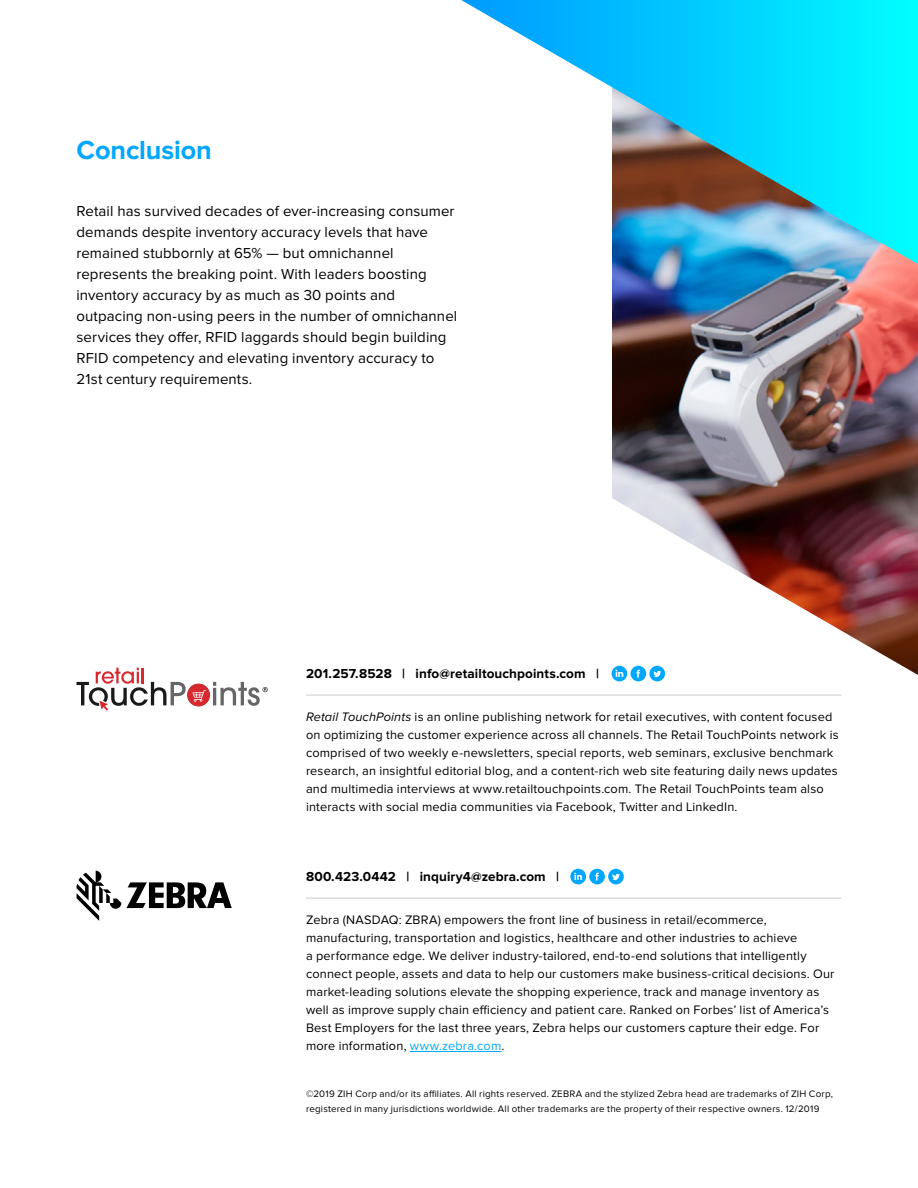
<style>
.page{position:relative;width:918px;height:1188px;background:#fff}
.page>*{position:absolute;margin:0;border:0;box-sizing:border-box;transform-origin:0 0}
.t1{font:700 27px "Proxima Nova";letter-spacing:-.005em;color:#00a7ff}
.t2{font:15px/21px "Proxima Nova";letter-spacing:.005em;color:#000}
.t3{font:700 13.5px "Proxima Nova";letter-spacing:.01em;color:#000}
.t4{font:12.75px/18px "Proxima Nova";letter-spacing:.015em;color:#000}
.t5{font:9.75px/15px "Proxima Nova";letter-spacing:.025em;color:#000}
.s1{font-style:italic}
.s2{color:#00a7ff}
</style>
<div class="page">
<hr style="left:306px;top:898px;width:536px;height:1px;background:#d1d3d4">
<hr style="left:410px;top:1051px;width:92px;height:1px;background:#00a7ff">
<svg style="left:76px;top:871px;width:156px;height:50px"></svg>
<img style="left:612px;top:264px;width:306px;height:411px">
<svg style="left:461px;top:0;width:457px;height:264px"></svg>
<hr style="left:306px;top:695px;width:536px;height:1px;background:#d1d3d4">
<svg style="left:76px;top:668px;width:192px;height:43px"></svg>
<svg style="left:612px;top:666px;width:53px;height:15px"></svg>
<svg style="left:570px;top:869px;width:54px;height:15px"></svg>
<h1 class="t1" style="left:76px;top:138px;width:137px">Conclusion</h1>
<p class="t2" style="left:76px;top:201px;width:382px">Retail has survived decades of ever-increasing consumer demands despite inventory accuracy levels that have remained stubbornly at 65% — but omnichannel represents the breaking point. With leaders boosting inventory accuracy by as much as 30 points and outpacing non-using peers in the number of omnichannel services they offer, RFID laggards should begin building RFID competency and elevating inventory accuracy to 21st century requirements.</p>
<p class="t3" style="left:306px;top:668px;width:294px">201.257.8528 | info@retailtouchpoints.com |</p>
<p class="t4" style="left:306px;top:708px;width:534px"><span class="s1">Retail TouchPoints</span> is an online publishing network for retail executives, with content focused on optimizing the customer experience across all channels. The Retail TouchPoints network is comprised of two weekly e-newsletters, special reports, web seminars, exclusive benchmark research, an insightful editorial blog, and a content-rich web site featuring daily news updates and multimedia interviews at www.retailtouchpoints.com. The Retail TouchPoints team also interacts with social media communities via Facebook, Twitter and LinkedIn.</p>
<p class="t3" style="left:306px;top:871px;width:255px">800.423.0442 | inquiry4@zebra.com |</p>
<p class="t4" style="left:306px;top:911px;width:530px">Zebra (NASDAQ: ZBRA) empowers the front line of business in retail/ecommerce, manufacturing, transportation and logistics, healthcare and other industries to achieve<br>a performance edge. We deliver industry-tailored, end-to-end solutions that intelligently connect people, assets and data to help our customers make business-critical decisions. Our market-leading solutions elevate the shopping experience, track and manage inventory as well as improve supply chain efficiency and patient care. Ranked on Forbes’ list of America’s Best Employers for the last three years, Zebra helps our customers capture their edge. For more information, <span class="s2">www.zebra.com</span>.</p>
<p class="t5" style="left:306px;top:1087px;width:529px">©2019 ZIH Corp and/or its affiliates. All rights reserved. ZEBRA and the stylized Zebra head are trademarks of ZIH Corp, registered in many jurisdictions worldwide. All other trademarks are the property of their respective owners. 12/2019</p>
</div>
